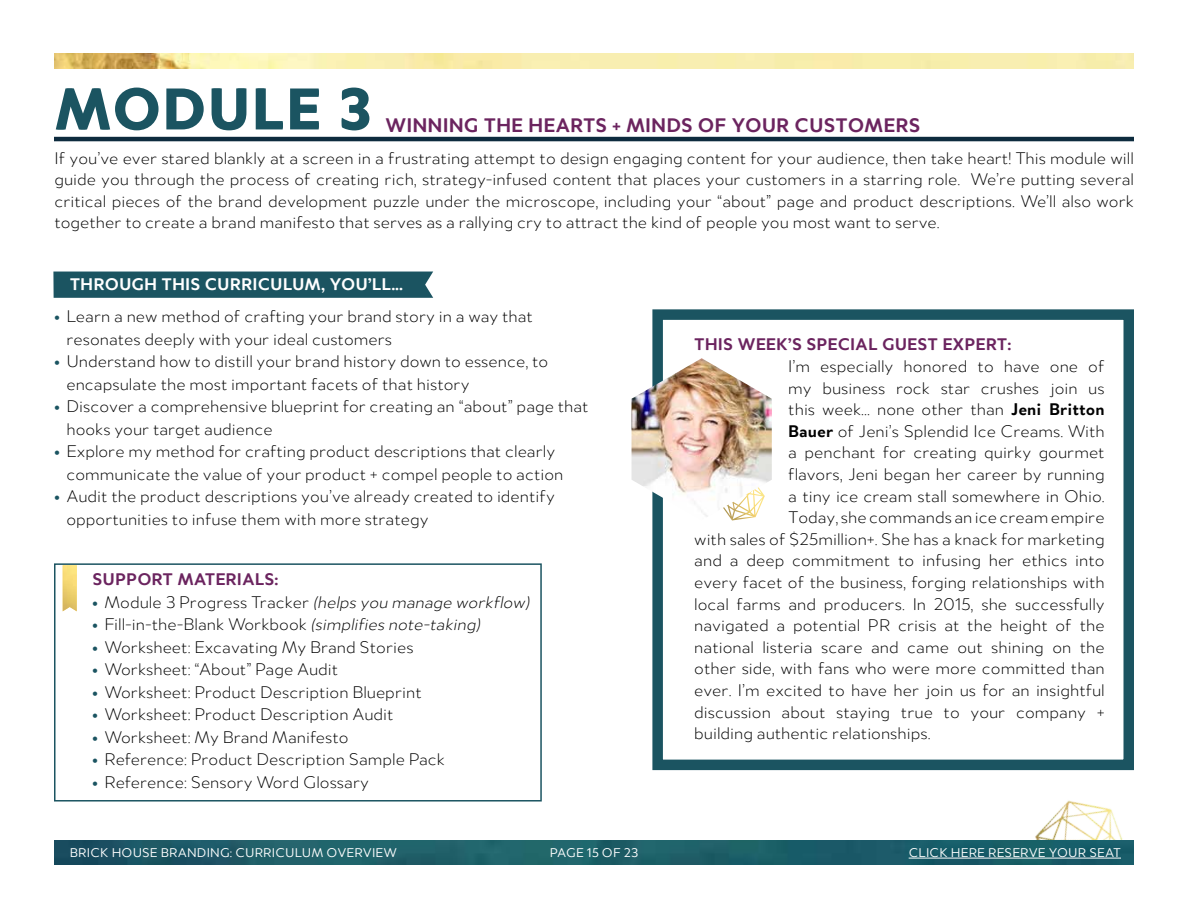
<style>
.page{position:relative;width:1188px;height:918px;background:#fff}
.page>*{position:absolute;margin:0;border:0;box-sizing:border-box;transform-origin:0 0}
.t1{font:900 63px "Merel";letter-spacing:.01em;color:#1b5461}
.t2{font:700 21px "Merel";color:#6b245f}
.t3{font:300 18px/22.5px "Merel";color:#000}
.t4{font:italic 300 18px "Merel";color:#000}
.t5{font:700 18px "Merel";color:#6b245f}
.t6{font:700 18px "Merel";color:#fff}
.t7{font:13.5px "Merel";letter-spacing:.01em;color:#fff}
.s1{font-weight:700;font-size:15px;color:#1b5461}
.s2{font-weight:700;font-style:normal;font-size:15px;color:#1b5461}
.s3{font-style:normal}
.s4{font-style:italic}
.s5{font-weight:700}
</style>
<div class="page">
<img style="left:1035px;top:800px;width:88px;height:40px">
<img style="left:54px;top:840px;width:1080px;height:25px">
<hr style="left:909px;top:858px;width:212px;height:1px;background:#fff">
<hr style="left:54px;top:137px;width:1080px;height:4px;background:#0d2b3e">
<img style="left:54px;top:53px;width:1080px;height:15px">
<div style="left:53px;top:272px;width:380px;height:26px;background:#1b5461"></div>
<div style="left:652px;top:309px;width:482px;height:461px;background:#fff;border:10px solid #1b5461"></div>
<img style="left:632px;top:358px;width:140px;height:162px">
<img style="left:63px;top:566px;width:14px;height:45px">
<div style="left:54px;top:563px;width:488px;height:239px;border:2px solid #1b5461"></div>
<h1 class="t1" style="left:54px;top:56px;width:319px">MODULE 3</h1>
<p class="t2" style="left:385px;top:109px;width:537px">WINNING THE HEARTS + MINDS OF YOUR CUSTOMERS</p>
<p class="t3" style="left:54px;top:146px;width:1081px;line-height:21.6px;text-align:justify">If you’ve ever stared blankly at a screen in a frustrating attempt to design engaging content for your audience, then take heart! This module will guide you through the process of creating rich, strategy-infused content that places your customers in a starring role. We’re putting several critical pieces of the brand development puzzle under the microscope, including your “about” page and product descriptions. We’ll also work together to create a brand manifesto that serves as a rallying cry to attract the kind of people you most want to serve.</p>
<p class="t6" style="left:70px;top:270px;width:335px">THROUGH THIS CURRICULUM, YOU’LL...</p>
<p class="t3" style="left:66px;top:304px;width:468px;text-indent:-12px"><span class="s1">•</span> Learn a new method of crafting your brand story in a way that resonates deeply with your ideal customers</p>
<p class="t3" style="left:66px;top:349px;width:483px;text-indent:-12px"><span class="s1">•</span> Understand how to distill your brand history down to essence, to encapsulate the most important facets of that history</p>
<p class="t3" style="left:66px;top:394px;width:524px;text-indent:-12px"><span class="s1">•</span> Discover a comprehensive blueprint for creating an “about” page that hooks your target audience</p>
<p class="t3" style="left:66px;top:439px;width:499px;text-indent:-12px"><span class="s1">•</span> Explore my method for crafting product descriptions that clearly communicate the value of your product + compel people to action</p>
<p class="t3" style="left:66px;top:484px;width:490px;text-indent:-12px"><span class="s1">•</span> Audit the product descriptions you’ve already created to identify opportunities to infuse them with more strategy</p>
<p class="t5" style="left:93px;top:565px;width:187px">SUPPORT MATERIALS:</p>
<p class="t4" style="left:93px;top:589px;width:442px"><span class="s2">•</span> <span class="s3">M o d u l e 3 P r o g r es s Tr a c k e r</span> (helpsyou manage workflow)</p>
<p class="t3" style="left:93px;top:612px;width:393px"><span class="s1">•</span> Fill-in-the-Blank Workbook <span class="s4">(simplifiesnote-taking)</span></p>
<p class="t3" style="left:93px;top:634px;width:323px"><span class="s1">•</span> Worksheet: Excavating My Brand Stories</p>
<p class="t3" style="left:93px;top:657px;width:247px"><span class="s1">•</span> Worksheet: “About” Page Audit</p>
<p class="t3" style="left:93px;top:679px;width:331px"><span class="s1">•</span> Worksheet: Product Description Blueprint</p>
<p class="t3" style="left:93px;top:702px;width:302px"><span class="s1">•</span> Worksheet: Product Description Audit</p>
<p class="t3" style="left:93px;top:724px;width:258px"><span class="s1">•</span> Worksheet: My Brand Manifesto</p>
<p class="t3" style="left:93px;top:747px;width:354px"><span class="s1">•</span> Reference: Product Description Sample Pack</p>
<p class="t3" style="left:93px;top:769px;width:278px"><span class="s1">•</span> Reference: Sensory Word Glossary</p>
<p class="t5" style="left:694px;top:330px;width:319px">THIS WEEK’S SPECIAL GUEST EXPERT:</p>
<p class="t3" style="left:788px;top:354px;width:318px">I’m especially honored to have one of</p>
<p class="t3" style="left:788px;top:375px;width:318px">my business rock star crushes join us</p>
<p class="t3" style="left:788px;top:397px;width:318px">this week… none other than <span class="s5">Jeni Britton</span></p>
<p class="t3" style="left:788px;top:418px;width:318px"><span class="s5">Bauer</span> of Jeni’s Splendid Ice Creams. With</p>
<p class="t3" style="left:788px;top:440px;width:318px">a penchant for creating quirky gourmet</p>
<p class="t3" style="left:788px;top:462px;width:318px">flavors, Jeni began her career by running</p>
<p class="t3" style="left:788px;top:483px;width:318px">a tiny ice cream stall somewhere in Ohio.</p>
<p class="t3" style="left:788px;top:505px;width:318px">Today, she commands an ice cream empire</p>
<p class="t3" style="left:694px;top:526px;width:412px">with sales of $25million+. She has a knack for marketing</p>
<p class="t3" style="left:694px;top:548px;width:412px">and a deep commitment to infusing her ethics into</p>
<p class="t3" style="left:694px;top:570px;width:412px">every facet of the business, forging relationships with</p>
<p class="t3" style="left:694px;top:591px;width:412px">local farms and producers. In 2015, she successfully</p>
<p class="t3" style="left:694px;top:613px;width:412px">navigated a potential PR crisis at the height of the</p>
<p class="t3" style="left:694px;top:634px;width:412px">national listeria scare and came out shining on the</p>
<p class="t3" style="left:694px;top:656px;width:412px">other side, with fans who were more committed than</p>
<p class="t3" style="left:694px;top:678px;width:412px">ever. I’m excited to have her join us for an insightful</p>
<p class="t3" style="left:694px;top:699px;width:412px">discussion about staying true to your company +</p>
<p class="t3" style="left:694px;top:721px;width:238px">building authentic relationships.</p>
<p class="t7" style="left:70px;top:842px;width:329px">BRICK HOUSE BRANDING: CURRICULUM OVERVIEW</p>
<p class="t7" style="left:550px;top:842px;width:90px">PAGE 15 OF 23</p>
<p class="t7" style="left:909px;top:842px;width:214px">CLICK HERE RESERVE YOUR SEAT</p>
</div>
